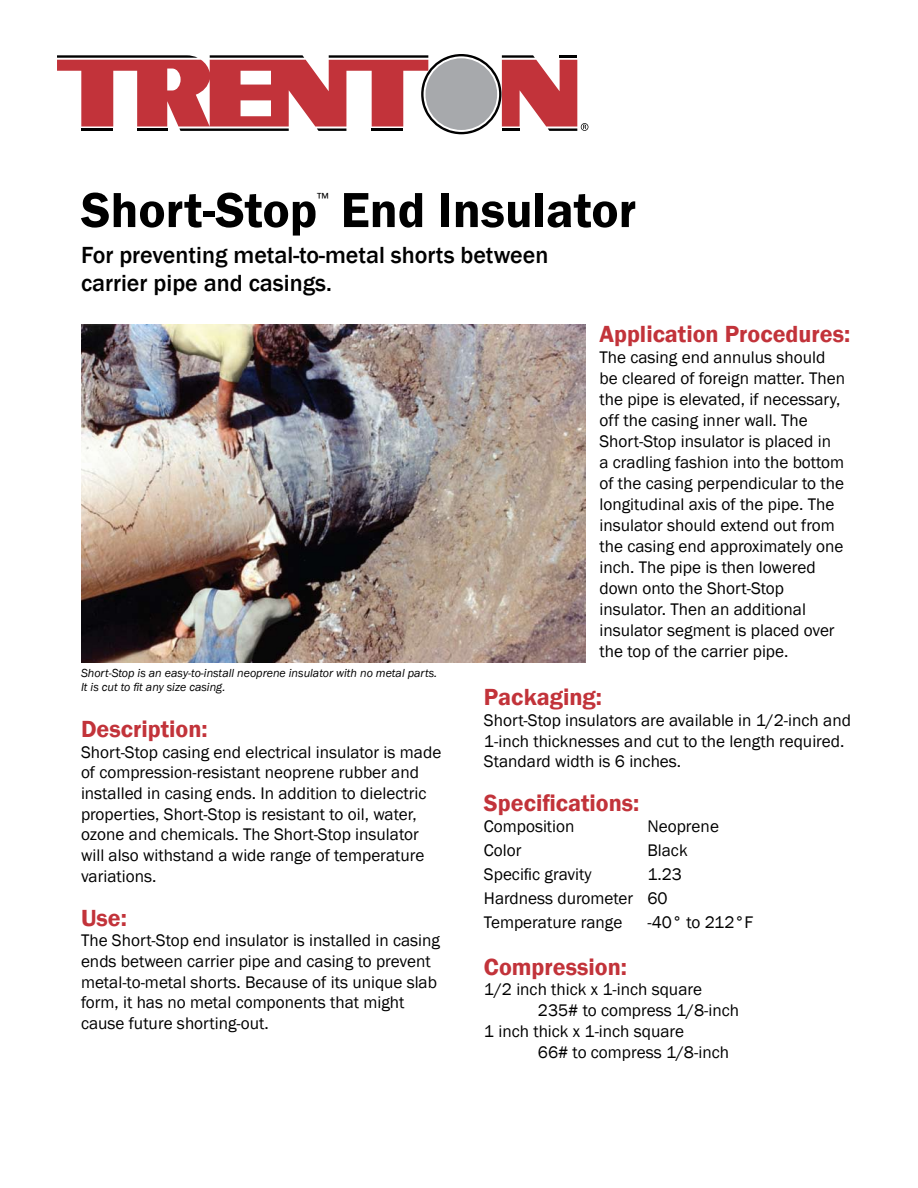
<style>
.page{position:relative;width:918px;height:1188px;background:#fff}
.page>*{position:absolute;margin:0;border:0;box-sizing:border-box;transform-origin:0 0}
.t1{font:600 51px "Franklin Gothic";color:#000}
.t2{font:600 24px "Franklin Gothic";color:#c2333a}
.t3{font:500 24px/28.8px "Franklin Gothic";color:#000}
.t4{font:17.25px/21px "Franklin Gothic";color:#000}
.t5{font:15px "Franklin Gothic";color:#000}
.t6{font:italic 12px/13.5px "Franklin Gothic";color:#000}
</style>
<div class="page">
<svg style="left:57px;top:55px;width:531px;height:76px"></svg>
<img style="left:81px;top:325px;width:505px;height:337px">
<h1 class="t1" style="left:81px;top:179px;width:238px">Short-Stop</h1>
<p class="t5" style="left:317px;top:189px;width:13px">™</p>
<h1 class="t1" style="left:341px;top:179px;width:297px">End Insulator</h1>
<h2 class="t3" style="left:81px;top:240px;width:469px">For preventing metal-to-metal shorts between carrier pipe and casings.</h2>
<p class="t6" style="left:81px;top:667px;width:358px">Short-Stop is an easy-to-install neoprene insulator with no metal parts.<br>It is cut to fit any size casing.</p>
<h2 class="t2" style="left:81px;top:714px;width:128px">Description:</h2>
<p class="t4" style="left:81px;top:742px;width:362px">Short‑Stop casing end electrical insulator is made of compression‑resistant neoprene rubber and installed in casing ends. In addition to dielectric properties, Short‑Stop is resistant to oil, water, ozone and chemicals. The Short‑Stop insulator will also withstand a wide range of temperature variations.</p>
<h2 class="t2" style="left:81px;top:903px;width:47px">Use:</h2>
<p class="t4" style="left:81px;top:931px;width:361px">The Short‑Stop end insulator is installed in casing ends between carrier pipe and casing to prevent metal‑to‑metal shorts. Because of its unique slab form, it has no metal components that might cause future shorting‑out.</p>
<h2 class="t2" style="left:599px;top:319px;width:252px">Application Procedures:</h2>
<p class="t4" style="left:599px;top:347px;width:247px">The casing end annulus should be cleared of foreign matter. Then the pipe is elevated, if necessary, off the casing inner wall. The<br>Short-Stop insulator is placed in<br>a cradling fashion into the bottom of the casing perpendicular to the longitudinal axis of the pipe. The insulator should extend out from the casing end approximately one inch. The pipe is then lowered down onto the Short‑Stop insulator. Then an additional insulator segment is placed over the top of the carrier pipe.</p>
<h2 class="t2" style="left:484px;top:682px;width:120px">Packaging:</h2>
<p class="t4" style="left:484px;top:710px;width:369px">Short‑Stop insulators are available in 1/2-inch and<br>1-inch thicknesses and cut to the length required.<br>Standard width is 6 inches.</p>
<h2 class="t2" style="left:484px;top:788px;width:157px">Specifications:</h2>
<p class="t4" style="left:484px;top:816px;width:92px">Composition</p>
<p class="t4" style="left:647px;top:816px;width:73px">Neoprene</p>
<p class="t4" style="left:484px;top:840px;width:39px">Color</p>
<p class="t4" style="left:647px;top:840px;width:42px">Black</p>
<p class="t4" style="left:484px;top:864px;width:109px">Specific gravity</p>
<p class="t4" style="left:484px;top:862px;width:271px;line-height:24px;text-indent:163px">1.23<br>Hardness durometer 60<br>Temperature range -40° to 212°F</p>
<h2 class="t2" style="left:484px;top:952px;width:145px">Compression:</h2>
<p class="t4" style="left:484px;top:980px;width:220px">1/2 inch thick x 1-inch square</p>
<p class="t4" style="left:538px;top:1000px;width:203px">235# to compress 1/8-inch</p>
<p class="t4" style="left:484px;top:1021px;width:202px">1 inch thick x 1-inch square</p>
<p class="t4" style="left:538px;top:1042px;width:193px">66# to compress 1/8-inch</p>
</div>
